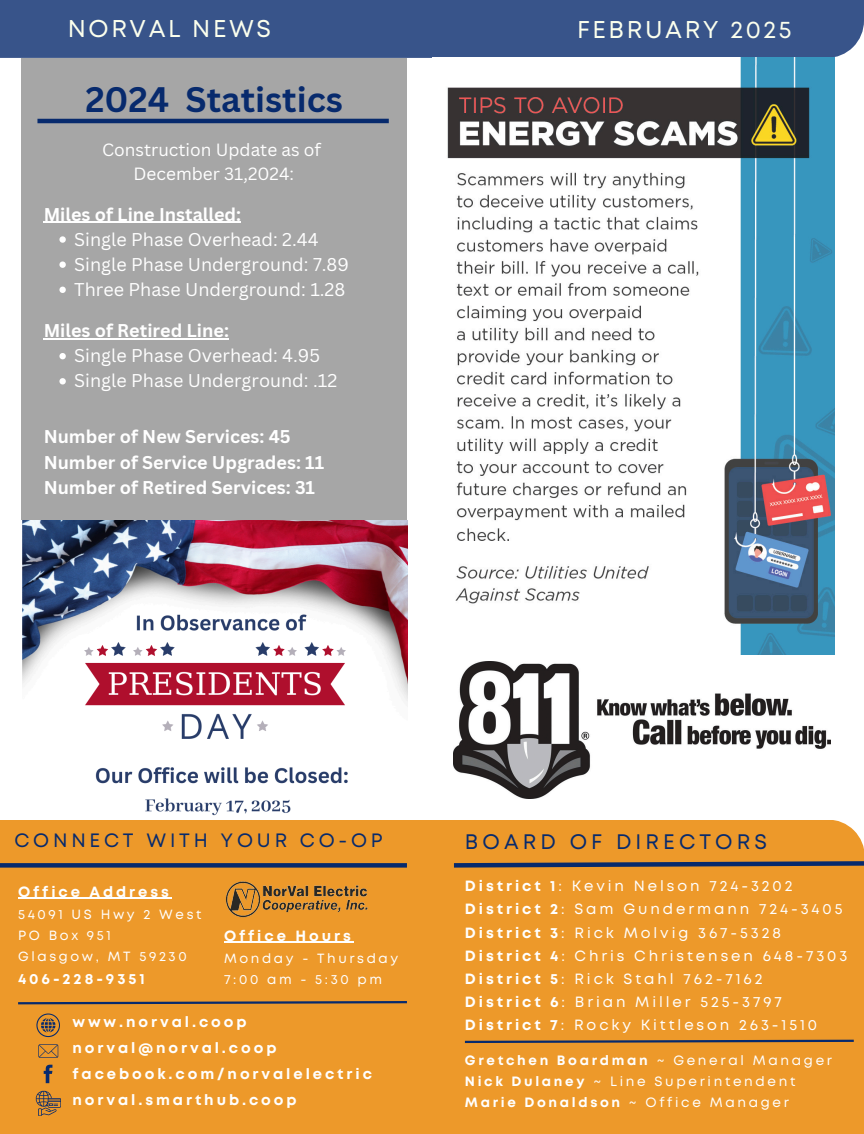
<style>
.page{position:relative;width:864px;height:1134px;background:#fff}
.page>*{position:absolute;margin:0;border:0;box-sizing:border-box;transform-origin:0 0}
.t1{font:700 34.5px "Canva Sans";color:#072a6d}
.t2{font:24.3px "Mont";letter-spacing:.11em;color:#fbffed}
.t3{font:21px "Mont";letter-spacing:.2em;color:#072a6d}
.t4{font:19.35px "Mont";letter-spacing:.195em;color:#072a6d}
.t5{font:18px "Canva Sans";color:#fff}
.t6{font:700 18px/25.2px "Canva Sans";color:#fff}
.t7{font:17.25px/24px "Canva Sans";color:#fff;text-align:center}
.t8{font:14.85px "Mont";letter-spacing:.2em;color:#fff}
.t9{font:700 14.85px/25.8px "Mont";letter-spacing:.2em;color:#fff}
.t10{font:700 13.5px "Mont";letter-spacing:.2em;color:#fff}
.t11{font:13.5px "Mont";letter-spacing:.2em;color:#fff}
.t12{font:13.35px "Mont";letter-spacing:.2em;color:#fff}
.s1{font-weight:700}
.s2{font-weight:400}
</style>
<div class="page">
<div style="left:21px;top:58px;width:386px;height:762px;background:#a6a6a6"></div>
<img style="left:21px;top:520px;width:386px;height:300px">
<div style="left:0;top:820px;width:864px;height:314px;background:#ed992a"></div>
<div style="left:0;top:0;width:864px;height:58px;background:#38548a"></div>
<svg style="left:449px;top:859px;width:415px;height:11px;background:#8f6b45"></svg>
<div style="left:0;top:863px;width:407px;height:5px;background:#072a6d"></div>
<svg style="left:463px;top:1039px;width:393px;height:5px;background:#866747"></svg>
<svg style="left:36px;top:1014px;width:24px;height:23px"></svg>
<svg style="left:44px;top:1065px;width:8px;height:18px"></svg>
<svg style="left:38px;top:1044px;width:20px;height:14px"></svg>
<svg style="left:16px;top:1000px;width:393px;height:6px;background:#976f42"></svg>
<svg style="left:35px;top:1090px;width:26px;height:26px"></svg>
<hr style="left:37px;top:119px;width:352px;height:4px;background:#072a6d">
<img style="left:447px;top:58px;width:388px;height:596px">
<img style="left:454px;top:661px;width:377px;height:138px">
<img style="left:208px;top:873px;width:199px;height:50px">
<hr style="left:18px;top:898px;width:154px;height:1px;background:#fff">
<hr style="left:224px;top:942px;width:130px;height:1px;background:#fff">
<hr style="left:44px;top:222px;width:197px;height:1px;background:#fff">
<svg style="left:59px;top:236px;width:7px;height:7px"></svg>
<svg style="left:59px;top:261px;width:7px;height:7px"></svg>
<svg style="left:59px;top:287px;width:7px;height:6px"></svg>
<hr style="left:44px;top:338px;width:185px;height:2px;background:#fff">
<svg style="left:59px;top:353px;width:7px;height:6px"></svg>
<svg style="left:59px;top:378px;width:7px;height:6px"></svg>
<p class="t2" style="left:68px;top:20px;width:205px">NORVAL NEWS</p>
<p class="t2" style="left:577px;top:20px;width:216px">FEBRUARY 2025</p>
<p class="t1" style="left:85px;top:75px;width:259px">2024 Statistics</p>
<p class="t7" style="left:102px;top:138px;width:221px">Construction Update as of<br>December 31,2024:</p>
<p class="t6" style="left:44px;top:201px;width:199px">Miles of Line Installed:</p>
<p class="t5" style="left:74px;top:227px;width:246px">Single Phase Overhead: 2.44</p>
<p class="t5" style="left:74px;top:252px;width:276px">Single Phase Underground: 7.89</p>
<p class="t5" style="left:74px;top:277px;width:273px">Three Phase Underground: 1.28</p>
<p class="t6" style="left:44px;top:318px;width:187px">Miles of Retired Line:</p>
<p class="t5" style="left:74px;top:343px;width:247px">Single Phase Overhead: 4.95</p>
<h6 class="t5" style="left:74px;top:368px;width:264px">Single Phase Underground: .12</h6>
<h3 class="t6" style="left:44px;top:424px;width:282px">Number of New Services: 45<br>Number of Service Upgrades: 11<br>Number of Retired Services: 31</h3>
<p class="t4" style="left:14px;top:833px;width:370px">CONNECT WITH YOUR CO-OP</p>
<h4 class="t3" style="left:465px;top:834px;width:304px">BOARD OF DIRECTORS</h4>
<h3 class="t9" style="left:18px;top:880px;width:152px">Office Address</h3>
<p class="t12" style="left:18px;top:909px;width:185px">54091 US Hwy 2 West</p>
<p class="t12" style="left:18px;top:930px;width:94px">PO Box 951</p>
<p class="t12" style="left:18px;top:951px;width:170px">Glasgow, MT 59230</p>
<p class="t9" style="left:18px;top:967px;width:128px">406-228-9351</p>
<p class="t9" style="left:73px;top:1010px;width:301px">www.norval.coop norval@norval.coop facebook.com/norvalelectric norval.smarthub.coop</p>
<p class="t9" style="left:224px;top:924px;width:128px">Office Hours</p>
<p class="t12" style="left:224px;top:953px;width:176px">Monday - Thursday</p>
<p class="t12" style="left:224px;top:974px;width:160px">7:00 am - 5:30 pm</p>
<h2 class="t8" style="left:465px;top:881px;width:329px"><span class="s1">District 1</span>: Kevin Nelson 724-3202</h2>
<h2 class="t8" style="left:465px;top:904px;width:379px"><span class="s1">District 2</span>: Sam Gundermann 724-3405</h2>
<h1 class="t8" style="left:465px;top:927px;width:318px"><span class="s1">District 3</span>: Rick Molvig 367-5328</h1>
<p class="t8" style="left:465px;top:950px;width:384px"><span class="s1">District 4</span>: Chris Christensen 648-7303</p>
<h5 class="t8" style="left:465px;top:973px;width:299px"><span class="s1">District 5</span>: Rick Stahl 762-7162</h5>
<h4 class="t8" style="left:465px;top:996px;width:318px"><span class="s1">District 6</span>: Brian Miller 525-3797</h4>
<p class="t8" style="left:465px;top:1019px;width:354px"><span class="s1">District 7</span>: Rocky Kittleson 263-1510</p>
<p class="t10" style="left:465px;top:1055px;width:369px">Gretchen Boardman <span class="s2">~ General Manager</span></p>
<p class="t11" style="left:465px;top:1076px;width:332px"><span class="s1">Nick Dulaney</span> ~ Line Superintendent</p>
<h4 class="t10" style="left:465px;top:1097px;width:326px">Marie Donaldson <span class="s2">~ Office Manager</span></h4>
</div>
